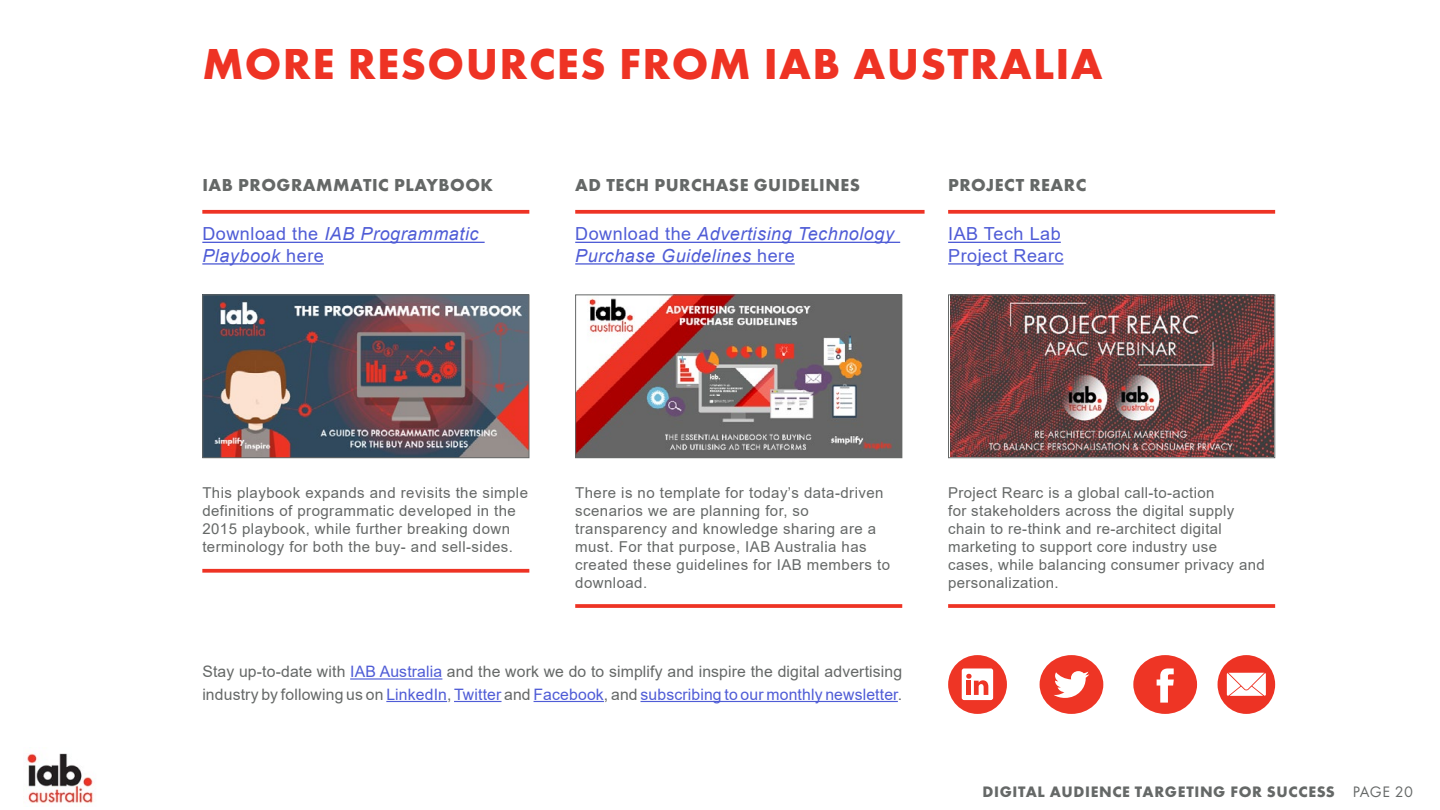
<style>
.page{position:relative;width:1440px;height:810px;background:#fff}
.page>*{position:absolute;margin:0;border:0;box-sizing:border-box;transform-origin:0 0}
.t1{font:700 45px "Futura PT";letter-spacing:.03em;color:#ee3324}
.Body{font:italic 18px/21.6px "Arial";letter-spacing:.03em;color:#4f5cd6}
.Body-2{font:700 18px "Futura PT";letter-spacing:.03em;color:#656867}
.Body-3{font:18px "Arial";letter-spacing:.03em;color:#4f5cd6}
.Body-4{font:15.75px/22.5px "Arial";letter-spacing:.01em;color:#656867}
.t2{font:700 15.75px "Futura PT";letter-spacing:.04em;color:#656867}
.Body-5{font:15px/18px "Arial";letter-spacing:.03em;color:#656867}
.s1{font-style:normal}
.s2{color:#4f5cd6}
.s3{font-weight:400}
</style>
<div class="page">
<svg style="left:948px;top:210px;width:327px;height:4px"></svg>
<svg style="left:948px;top:604px;width:327px;height:4px"></svg>
<svg style="left:575px;top:604px;width:327px;height:4px"></svg>
<svg style="left:202px;top:569px;width:327px;height:4px"></svg>
<svg style="left:575px;top:210px;width:350px;height:4px"></svg>
<svg style="left:202px;top:210px;width:327px;height:4px"></svg>
<hr style="left:350px;top:678px;width:92px;height:2px;background:#4f5cd6">
<hr style="left:386px;top:701px;width:61px;height:1px;background:#4f5cd6">
<hr style="left:454px;top:701px;width:48px;height:1px;background:#4f5cd6">
<hr style="left:534px;top:701px;width:70px;height:1px;background:#4f5cd6">
<hr style="left:641px;top:701px;width:257px;height:1px;background:#4f5cd6">
<img style="left:950px;top:296px;width:323px;height:160px">
<div style="left:948px;top:294px;width:327px;height:164px;border:1px solid #656867"></div>
<img style="left:577px;top:296px;width:323px;height:160px">
<div style="left:575px;top:294px;width:327px;height:164px;border:1px solid #656867"></div>
<img style="left:204px;top:296px;width:323px;height:160px">
<div style="left:202px;top:294px;width:327px;height:164px;border:1px solid #656867"></div>
<hr style="left:202px;top:242px;width:283px;height:1px;background:#4f5cd6">
<hr style="left:202px;top:263px;width:122px;height:2px;background:#4f5cd6">
<hr style="left:575px;top:242px;width:325px;height:1px;background:#4f5cd6">
<hr style="left:575px;top:263px;width:220px;height:2px;background:#4f5cd6">
<hr style="left:948px;top:242px;width:113px;height:1px;background:#4f5cd6">
<hr style="left:948px;top:263px;width:116px;height:2px;background:#4f5cd6">
<svg style="left:1040px;top:655px;width:63px;height:59px"></svg>
<svg style="left:948px;top:655px;width:59px;height:59px"></svg>
<svg style="left:1133px;top:655px;width:64px;height:59px"></svg>
<div style="left:1218px;top:655px;width:57px;height:59px;background:#ed3324;border-radius:50%"></div>
<svg style="left:1227px;top:672px;width:39px;height:24px"></svg>
<img style="left:27px;top:753px;width:67px;height:51px">
<p class="t1" style="left:202px;top:35px;width:902px">MORE RESOURCES FROM IAB AUSTRALIA</p>
<p class="Body-2" style="left:202px;top:174px;width:292px">IAB PROGRAMMATIC PLAYBOOK</p>
<p class="Body-2" style="left:575px;top:174px;width:286px">AD TECH PURCHASE GUIDELINES</p>
<p class="Body-2" style="left:948px;top:174px;width:140px">PROJECT REARC</p>
<p class="Body" style="left:575px;top:224px;width:320px"><span class="s1">Download the</span> Advertising Technology<br>Purchase Guidelines <span class="s1">here</span></p>
<p class="Body-3" style="left:948px;top:222px;width:114px">IAB Tech Lab</p>
<p class="Body" style="left:202px;top:224px;width:278px"><span class="s1">Download the</span> IAB Programmatic<br>Playbook <span class="s1">here</span></p>
<p class="Body-3" style="left:948px;top:243px;width:117px">Project Rearc</p>
<p class="Body-5" style="left:202px;top:483px;width:327px">This playbook expands and revisits the simple definitions of programmatic developed in the 2015 playbook, while further breaking down terminology for both the buy- and sell-sides.</p>
<p class="Body-5" style="left:575px;top:483px;width:316px">There is no template for today’s data-driven scenarios we are planning for, so transparency and knowledge sharing are a must. For that purpose, IAB Australia has created these guidelines for IAB members to download.</p>
<p class="Body-4" style="left:202px;top:660px;width:701px">Stay up-to-date with <span class="s2">IAB Australia</span> and the work we do to simplify and inspire the digital advertising industry by following us on <span class="s2">LinkedIn</span>, <span class="s2">Twitter</span> and <span class="s2">Facebook</span>, and <span class="s2">subscribing to our monthly newsletter</span>.</p>
<p class="Body-5" style="left:948px;top:483px;width:318px">Project Rearc is a global call-to-action<br>for stakeholders across the digital supply chain to re-think and re-architect digital marketing to support core industry use cases, while balancing consumer privacy and personalization.</p>
<p class="t2" style="left:983px;top:782px;width:432px">DIGITAL AUDIENCE TARGETING FOR SUCCESS <span class="s3">PAGE 20</span></p>
</div>
